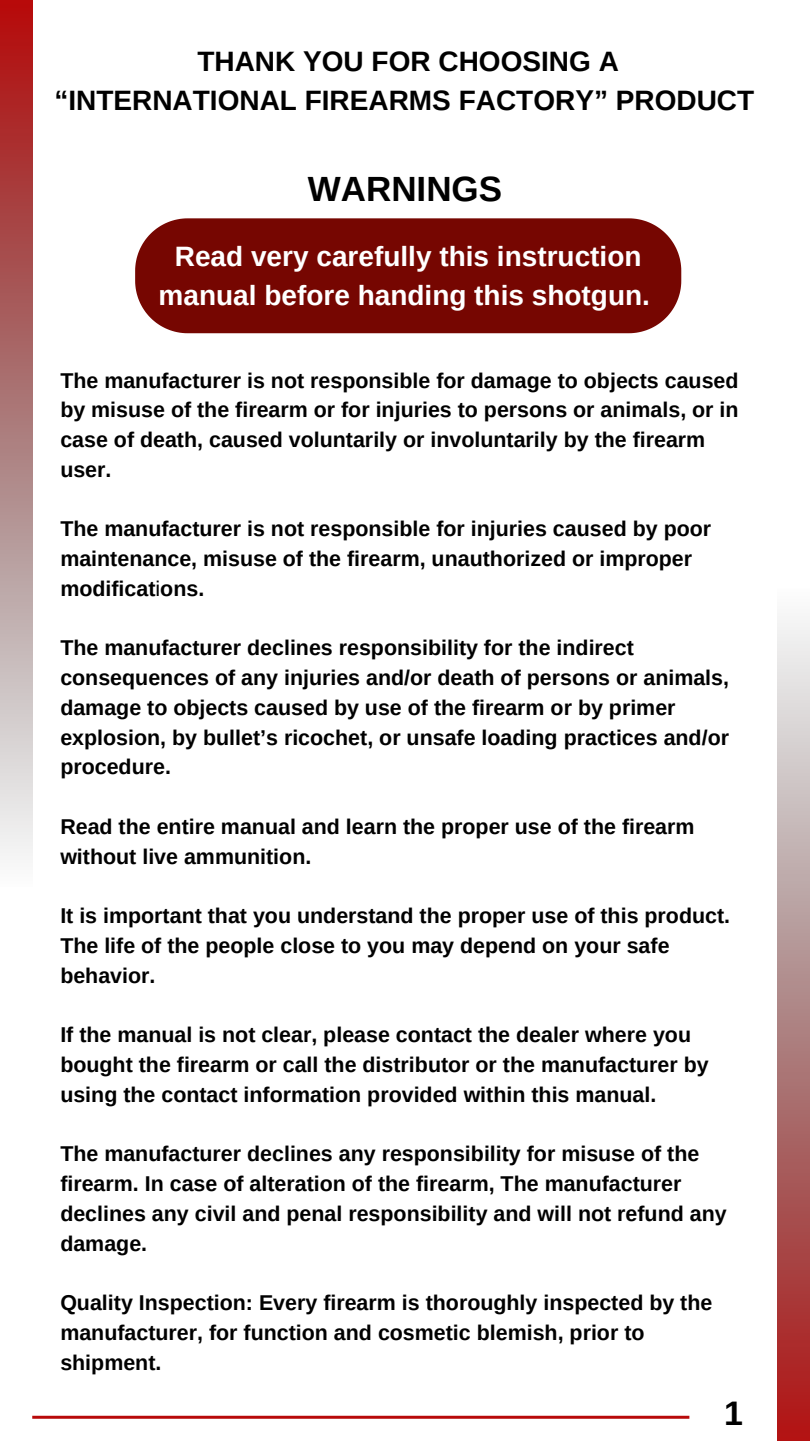
<style>
.page{position:relative;width:810px;height:1441px;background:#fff}
.page>*{position:absolute;margin:0;border:0;box-sizing:border-box;transform-origin:0 0}
.t1{font:700 35px "Arimo";color:#000}
.t2{font:700 34px "Arimo";color:#000}
.t3{font:700 28px/39px "Arimo";color:#fff;text-align:center}
.t4{font:700 28px/39px "Arimo";color:#000;text-align:center}
.t5{font:700 21.4px/29.7px "Arimo";color:#000}
.s1{font-weight:400}
</style>
<div class="page">
<svg style="left:0;top:0;width:32px;height:856px;background:#b97c7c"></svg>
<svg style="left:778px;top:620px;width:32px;height:820px;background:#b98181"></svg>
<div style="left:135px;top:218px;width:546px;height:115px;background:#760601"></div>
<hr style="left:32px;top:1415px;width:657px;height:3px;background:#b80a0a">
<h3 class="t4" style="left:54px;top:42px;width:701px">THANK YOU FOR CHOOSING A<br>“INTERNATIONAL FIREARMS FACTORY” PRODUCT</h3>
<h1 class="t1" style="left:308px;top:169px;width:196px">WARNINGS</h1>
<h3 class="t3" style="left:159px;top:237px;width:493px">Read very carefully this instruction manual before handing this shotgun.</h3>
<p class="t5" style="left:60px;top:365px;width:680px">The manufacturer is not responsible for damage to objects caused by misuse of the firearm or for injuries to persons or animals, or in case of death, caused voluntarily or involuntarily by the firearm user.</p>
<p class="t5" style="left:60px;top:514px;width:652px">The manufacturer is not responsible for injuries caused by poor maintenance, misuse of the firearm, unauthorized or improper modificat<span class="s1">i</span>ons.</p>
<p class="t5" style="left:60px;top:633px;width:670px">The manufacturer declines responsibility for the indirect consequences of any injuries and/or death of persons or animals, damage to objects caused by use of the firearm or by primer explosion, by bullet’s ricochet, or unsafe loading practices and/or procedure.</p>
<p class="t5" style="left:60px;top:811px;width:636px">Read the entire manual and learn the proper use of the firearm without live ammunition.</p>
<p class="t5" style="left:60px;top:900px;width:671px">It is important that you understand the proper use of this product.<br>The life of the people close to you may depend on your safe behavior.</p>
<p class="t5" style="left:60px;top:1019px;width:650px">If the manual is not clear, please contact the dealer where you bought the firearm or call the distributor or the manufacturer by using the contact information provided within this manual.</p>
<p class="t5" style="left:60px;top:1138px;width:668px">The manufacturer declines any responsibility for misuse of the firearm. In case of alteration of the firearm, The manufacturer declines any civil and penal responsibility and will not refund any damage.</p>
<p class="t5" style="left:60px;top:1287px;width:654px">Quality Inspection: Every firearm is thoroughly inspected by the manufacturer, for function and cosmetic blemish, prior to shipment.</p>
<h2 class="t2" style="left:724px;top:1393px;width:20px">1</h2>
</div>
